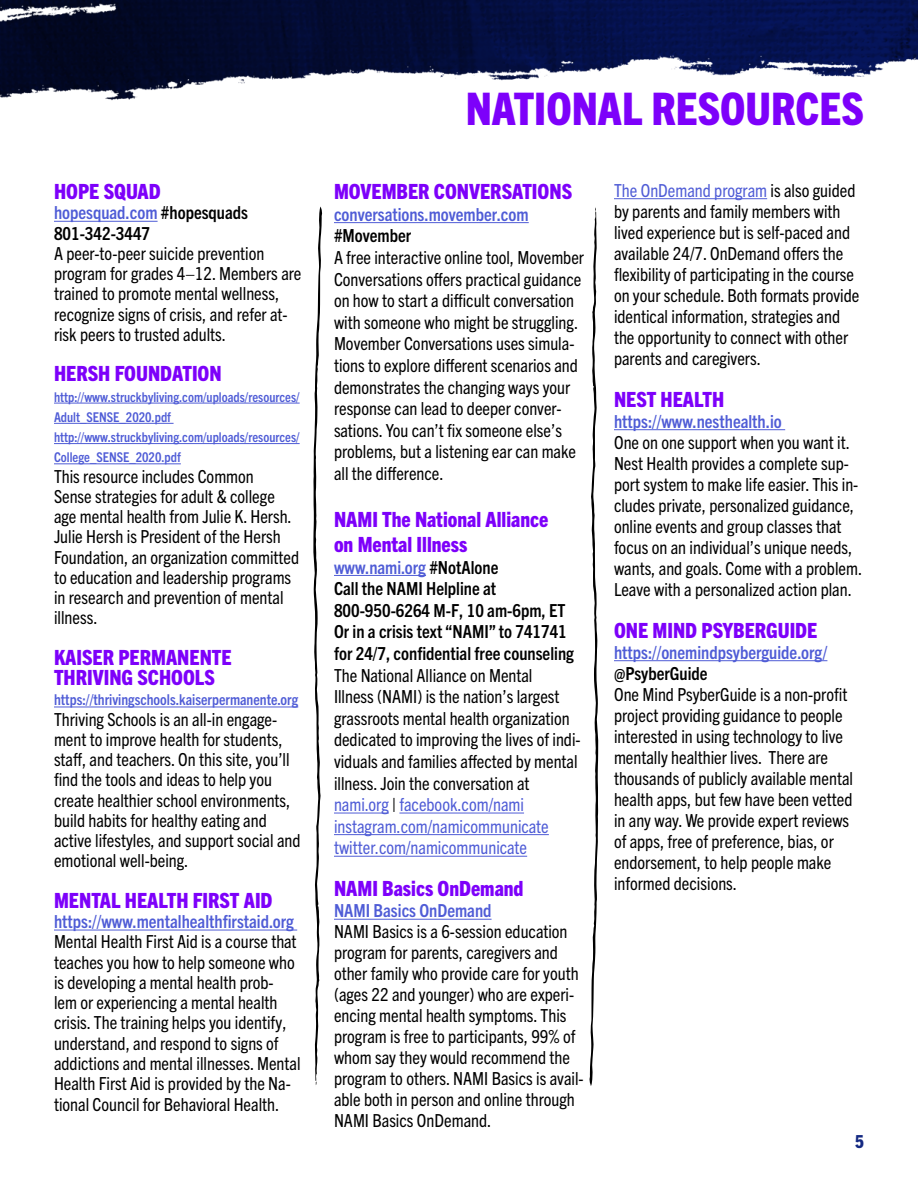
<style>
.page{position:relative;width:918px;height:1188px;background:#fff}
.page>*{position:absolute;margin:0;border:0;box-sizing:border-box;transform-origin:0 0}
.t1{font:800 condensed 45px "Trade Gothic Next LT Pro";color:#7d00fa}
.t2{font:800 condensed 21px/20.2px "Trade Gothic Next LT Pro";color:#7d00fa}
.t3{font:condensed 18px/21px "Trade Gothic Next LT Pro";color:#000}
.t4{font:700 condensed 18px/21.6px "Trade Gothic Next LT Pro";color:#000}
.t5{font:700 condensed 18px "Trade Gothic Next LT Pro";color:#4f5cd6}
.t6{font:800 condensed 18px "Trade Gothic Next LT Pro";color:#142982}
.t7{font:700 condensed 15px "Trade Gothic Next LT Pro";color:#4f5cd6}
.t8{font:700 condensed 13.5px/20.2px "Trade Gothic Next LT Pro";color:#4f5cd6}
.s1{color:#4f5cd6}
</style>
<div class="page">
<svg style="left:313px;top:207px;width:9px;height:878px"></svg>
<svg style="left:589px;top:207px;width:10px;height:879px"></svg>
<hr style="left:54px;top:221px;width:104px;height:1px;background:#4f5cd6">
<hr style="left:54px;top:403px;width:246px;height:1px;background:#4f5cd6">
<hr style="left:54px;top:423px;width:120px;height:1px;background:#4f5cd6">
<hr style="left:54px;top:443px;width:246px;height:1px;background:#4f5cd6">
<hr style="left:54px;top:463px;width:127px;height:1px;background:#4f5cd6">
<hr style="left:54px;top:707px;width:244px;height:1px;background:#4f5cd6">
<hr style="left:54px;top:930px;width:243px;height:1px;background:#4f5cd6">
<hr style="left:334px;top:222px;width:195px;height:1px;background:#4f5cd6">
<hr style="left:334px;top:575px;width:92px;height:1px;background:#4f5cd6">
<hr style="left:334px;top:813px;width:55px;height:1px;background:#4f5cd6">
<hr style="left:399px;top:813px;width:125px;height:1px;background:#4f5cd6">
<hr style="left:334px;top:834px;width:215px;height:1px;background:#4f5cd6">
<hr style="left:334px;top:856px;width:193px;height:1px;background:#4f5cd6">
<hr style="left:334px;top:919px;width:158px;height:1px;background:#4f5cd6">
<hr style="left:614px;top:198px;width:153px;height:1px;background:#4f5cd6">
<hr style="left:614px;top:429px;width:171px;height:1px;background:#4f5cd6">
<hr style="left:614px;top:660px;width:213px;height:1px;background:#4f5cd6">
<img style="left:0;top:0;width:918px;height:101px">
<p class="t2" style="left:54px;top:180px;width:108px">HOPE SQUAD</p>
<p class="t4" style="left:54px;top:202px;width:196px;line-height:20.2px"><span class="s1">hopesquad.com</span> #hopesquads<br>801-342-3447</p>
<p class="t3" style="left:54px;top:242px;width:249px;line-height:20.2px">A peer-to-peer suicide prevention program for grades 4–12. Members are trained to promote mental wellness, recognize signs of crisis, and refer at&shy;risk peers to trusted adults.</p>
<p class="t2" style="left:54px;top:362px;width:169px">HERSH FOUNDATION</p>
<p class="t8" style="left:54px;top:386px;width:247px">http://www.struckbyliving.com/uploads/resources/ Adult_SENSE_2020.pdf http://www.struckbyliving.com/uploads/resources/ College_SENSE_2020.pdf</p>
<p class="t3" style="left:54px;top:465px;width:247px;line-height:20.2px">This resource includes Common<br>Sense strategies for adult &amp; college age mental health from Julie K. Hersh.<br>Julie Hersh is President of the Hersh Foundation, an organization committed to education and leadership programs in research and prevention of mental illness.</p>
<p class="t2" style="left:54px;top:646px;width:179px">KAISER PERMANENTE<br>THRIVING SCHOOLS</p>
<p class="t7" style="left:54px;top:690px;width:246px">https://thrivingschools.kaiserpermanente.org</p>
<p class="t3" style="left:54px;top:708px;width:248px;line-height:20.2px">Thriving Schools is an all-in engage&shy;ment to improve health for students, staff, and teachers. On this site, you’ll find the tools and ideas to help you create healthier school environments, build habits for healthy eating and active lifestyles, and support social and emotional well-being.</p>
<p class="t2" style="left:54px;top:889px;width:220px">MENTAL HEALTH FIRST AID</p>
<p class="t5" style="left:54px;top:909px;width:241px">https://www.mentalhealthfirstaid.org</p>
<p class="t3" style="left:54px;top:931px;width:248px;line-height:20.4px">Mental Health First Aid is a course that teaches you how to help someone who is developing a mental health prob&shy;lem or experiencing a mental health crisis. The training helps you identify, understand, and respond to signs of addictions and mental illnesses. Mental Health First Aid is provided by the Na&shy;tional Council for Behavioral Health.</p>
<h1 class="t1" style="left:466px;top:78px;width:400px">NATIONAL RESOURCES</h1>
<p class="t2" style="left:334px;top:180px;width:240px">MOVEMBER CONVERSATIONS</p>
<p class="t5" style="left:334px;top:202px;width:196px">conversations.movember.com</p>
<p class="t4" style="left:334px;top:224px;width:79px">#Movember</p>
<p class="t3" style="left:334px;top:246px;width:252px;line-height:21.6px">A free interactive online tool, Movember Conversations offers practical guidance on how to start a difficult conversation with someone who might be struggling.<br>Movember Conversations uses simula&shy;tions to explore different scenarios and demonstrates the changing ways your response can lead to deeper conver&shy;sations. You can’t fix someone else’s problems, but a listening ear can make all the difference.</p>
<p class="t2" style="left:334px;top:505px;width:216px;line-height:25.2px">NAMI The National Alliance on Mental Illness</p>
<p class="t4" style="left:334px;top:555px;width:241px"><span class="s1">www.nami.org</span> #NotAlone<br>Call the NAMI Helpline at<br>800-950-6264 M-F, 10 am-6pm, ET<br>Or in a crisis text “NAMI” to 741741 for 24/7, confidential free counseling</p>
<p class="t3" style="left:334px;top:663px;width:248px;line-height:21.6px">The National Alliance on Mental<br>Illness (NAMI) is the nation’s largest grassroots mental health organization dedicated to improving the lives of indi&shy;viduals and families affected by mental illness. Join the conversation at <span class="s1">nami.org</span> | <span class="s1">facebook.com/nami instagram.com/namicommunicate twitter.com/namicommunicate</span></p>
<p class="t2" style="left:334px;top:877px;width:191px">NAMI Basics OnDemand</p>
<p class="t5" style="left:334px;top:899px;width:159px">NAMI Basics OnDemand</p>
<p class="t3" style="left:334px;top:920px;width:251px">NAMI Basics is a 6-session education program for parents, caregivers and other family who provide care for youth (ages 22 and younger) who are experi&shy;encing mental health symptoms. This program is free to participants, 99% of whom say they would recommend the program to others. NAMI Basics is avail&shy;able both in person and online through NAMI Basics OnDemand.</p>
<p class="t3" style="left:614px;top:179px;width:247px"><span class="s1">The OnDemand program</span> is also guided by parents and family members with lived experience but is self-paced and available 24/7. OnDemand offers the flexibility of participating in the course on your schedule. Both formats provide identical information, strategies and the opportunity to connect with other parents and caregivers.</p>
<p class="t2" style="left:614px;top:388px;width:112px">NEST HEALTH</p>
<p class="t5" style="left:614px;top:409px;width:169px">https://www.nesthealth.io</p>
<p class="t3" style="left:614px;top:431px;width:250px">One on one support when you want it.<br>Nest Health provides a complete sup&shy;port system to make life easier. This in&shy;cludes private, personalized guidance, online events and group classes that focus on an individual’s unique needs, wants, and goals. Come with a problem.<br>Leave with a personalized action plan.</p>
<p class="t2" style="left:614px;top:619px;width:205px">ONE MIND PSYBERGUIDE</p>
<p class="t5" style="left:614px;top:640px;width:215px">https://onemindpsyberguide.org/</p>
<p class="t4" style="left:614px;top:661px;width:95px">@PsyberGuide</p>
<p class="t3" style="left:614px;top:683px;width:241px">One Mind PsyberGuide is a non-profit project providing guidance to people interested in using technology to live mentally healthier lives. There are thousands of publicly available mental health apps, but few have been vetted in any way. We provide expert reviews of apps, free of preference, bias, or endorsement, to help people make informed decisions.</p>
<p class="t6" style="left:855px;top:1129px;width:10px">5</p>
</div>
